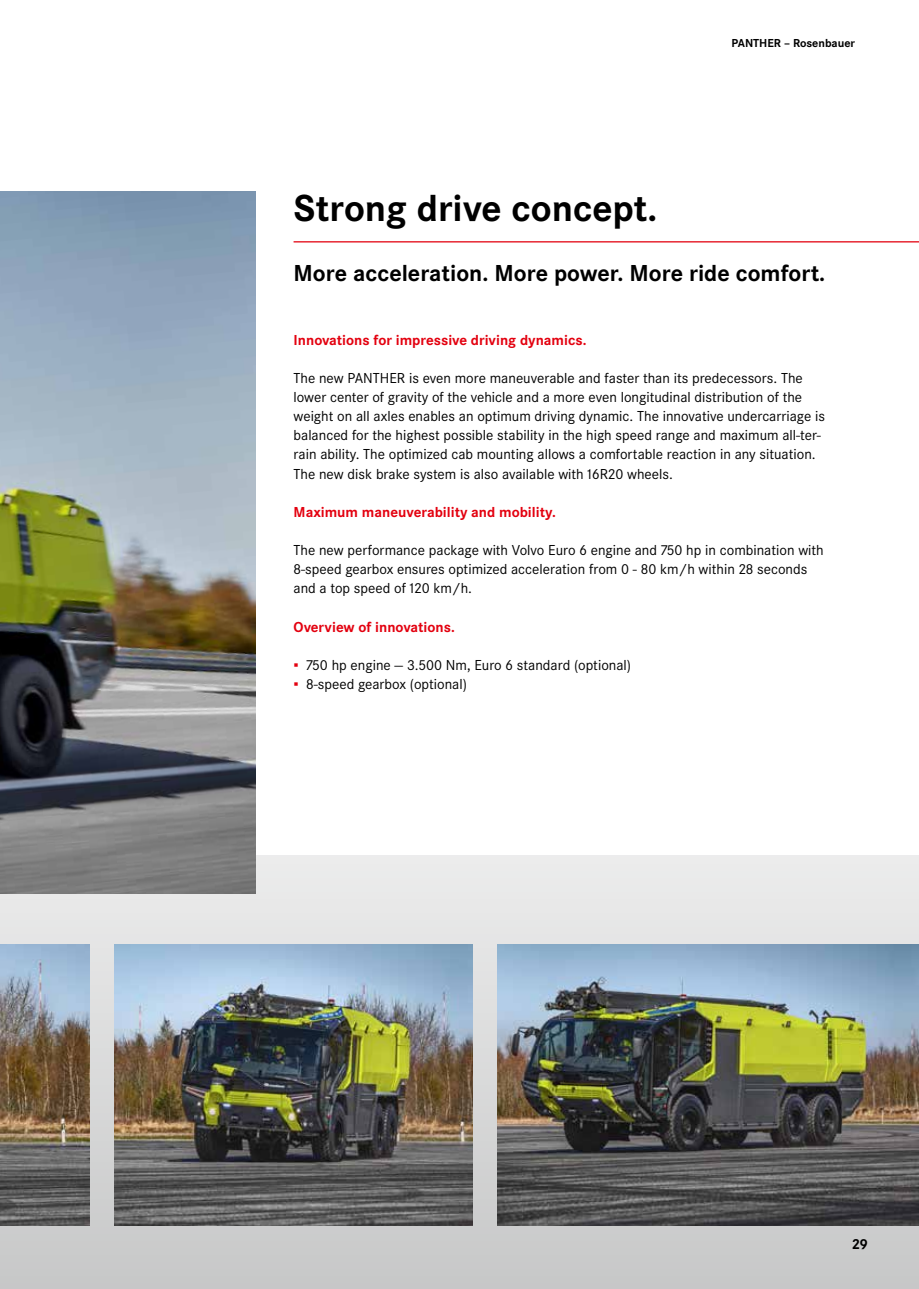
<style>
.page{position:relative;width:919px;height:1289px;background:#fff}
.page>*{position:absolute;margin:0;border:0;box-sizing:border-box;transform-origin:0 0}
.t1{font:700 39px "Corporate S";color:#000}
.t2{font:700 24px "Corporate S";color:#000}
.t3{font:15px/19.2px "Corporate S";color:#000}
.t4{font:700 15px "Corporate S";color:#e3000f}
.t5{font:700 15px "Corporate S";color:#000}
.t6{font:700 12px "Corporate S";color:#000}
.s1{font-family:"Arial";color:#e3000f}
</style>
<div class="page">
<div style="left:0;top:855px;width:918px;height:433px;background:linear-gradient(to bottom,#eaeaeb,#bfbfbf)"></div>
<img style="left:497px;top:944px;width:421px;height:281px">
<img style="left:0;top:944px;width:89px;height:281px">
<img style="left:115px;top:944px;width:357px;height:281px">
<img style="left:0;top:191px;width:255px;height:702px">
<hr style="left:293px;top:241px;width:625px;height:1px;background:#e3000f">
<h1 class="t1" style="left:293px;top:185px;width:365px">Strong drive concept.</h1>
<p class="t6" style="left:731px;top:36px;width:125px">PANTHER – Rosenbauer</p>
<h2 class="t2" style="left:293px;top:259px;width:533px">More acceleration. More power. More ride comfort.</h2>
<p class="t4" style="left:293px;top:331px;width:294px">Innovations for impressive driving dynamics.</p>
<p class="t3" style="left:293px;top:368px;width:533px">The new PANTHER is even more maneuverable and faster than its predecessors. The lower center of gravity of the vehicle and a more even longitudinal distribution of the weight on all axles enables an optimum driving dynamic. The innovative undercarriage is balanced for the highest possible stability in the high speed range and maximum all-ter&shy;rain ability. The optimized cab mounting allows a comfortable reaction in any situation.<br>The new disk brake system is also available with 16R20 wheels.</p>
<p class="t4" style="left:293px;top:503px;width:264px">Maximum maneuverability and mobility.</p>
<p class="t3" style="left:293px;top:540px;width:531px">The new performance package with Volvo Euro 6 engine and 750 hp in combination with<br>8-speed gearbox ensures optimized acceleration from 0 - 80 km/h within 28 seconds and a top speed of 120 km/h.</p>
<p class="t4" style="left:293px;top:618px;width:163px">Overview of innovations.</p>
<p class="t3" style="left:293px;top:655px;width:339px"><span class="s1">▪</span> 750 hp engine — 3.500 Nm, Euro 6 standard (optional)</p>
<p class="t3" style="left:293px;top:674px;width:175px"><span class="s1">▪</span> 8-speed gearbox (optional)</p>
<p class="t5" style="left:852px;top:1235px;width:17px">29</p>
</div>
